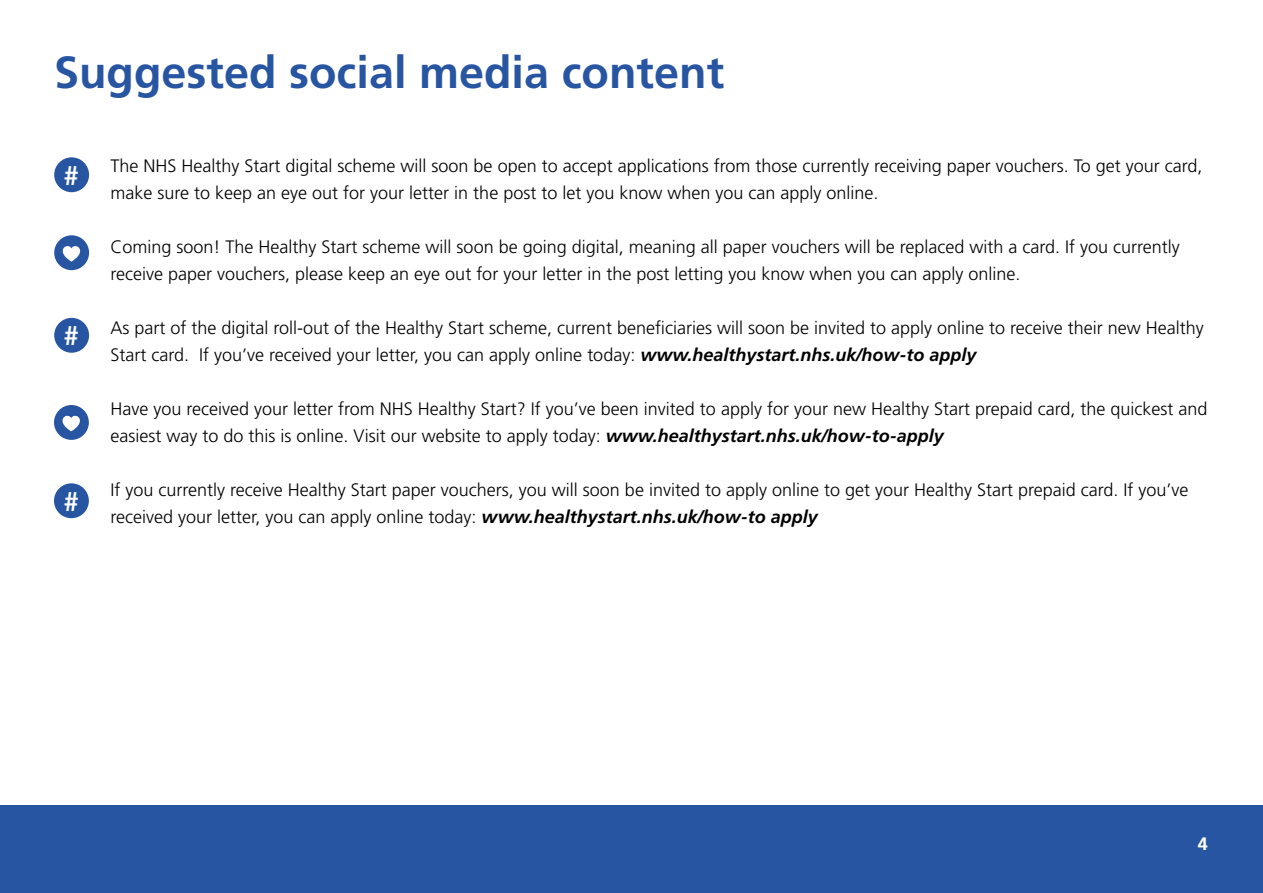
<style>
.page{position:relative;width:1263px;height:893px;background:#fff}
.page>*{position:absolute;margin:0;border:0;box-sizing:border-box;transform-origin:0 0}
.t1{font:700 45px "Frutiger LT Std";color:#2855a2}
.t2{font:700 27px "Frutiger LT Std";color:#fff}
.t3{font:300 18px/27px "Frutiger LT Std";color:#000}
.t4{font:700 18px "Frutiger LT Std";color:#fff}
.s1{font-weight:700;font-style:italic}
</style>
<div class="page">
<div style="left:0;top:806px;width:1263px;height:87px;background:#2855a2"></div>
<div style="left:54px;top:157px;width:35px;height:35px;background:#2855a2;border-radius:50%"></div>
<div style="left:54px;top:235px;width:35px;height:35px;background:#2855a2;border-radius:50%"></div>
<svg style="left:62px;top:246px;width:19px;height:16px"></svg>
<div style="left:54px;top:318px;width:35px;height:35px;background:#2855a2;border-radius:50%"></div>
<div style="left:54px;top:405px;width:35px;height:35px;background:#2855a2;border-radius:50%"></div>
<svg style="left:62px;top:415px;width:18px;height:16px"></svg>
<div style="left:54px;top:483px;width:35px;height:35px;background:#2855a2;border-radius:50%"></div>
<h1 class="t1" style="left:54px;top:46px;width:672px">Suggested social media content</h1>
<h2 class="t2" style="left:64px;top:160px;width:17px">#</h2>
<h2 class="t2" style="left:64px;top:320px;width:17px">#</h2>
<h2 class="t2" style="left:64px;top:486px;width:17px">#</h2>
<p class="t3" style="left:111px;top:153px;width:1093px">The NHS Healthy Start digital scheme will soon be open to accept applications from those currently receiving paper vouchers. To get your card, make sure to keep an eye out for your letter in the post to let you know when you can apply online.</p>
<p class="t3" style="left:111px;top:234px;width:1071px">Coming soon! The Healthy Start scheme will soon be going digital, meaning all paper vouchers will be replaced with a card. If you currently receive paper vouchers, please keep an eye out for your letter in the post letting you know when you can apply online.</p>
<p class="t3" style="left:111px;top:315px;width:1095px">As part of the digital roll-out of the Healthy Start scheme, current beneficiaries will soon be invited to apply online to receive their new Healthy<br>Start card. If you’ve received your letter, you can apply online today: <span class="s1">www.healthystart.nhs.uk/how-to apply</span></p>
<p class="t3" style="left:111px;top:396px;width:1098px">Have you received your letter from NHS Healthy Start? If you’ve been invited to apply for your new Healthy Start prepaid card, the quickest and easiest way to do this is online. Visit our website to apply today: <span class="s1">www.healthystart.nhs.uk/how-to-apply</span></p>
<p class="t3" style="left:111px;top:477px;width:1079px">If you currently receive Healthy Start paper vouchers, you will soon be invited to apply online to get your Healthy Start prepaid card. If you’ve received your letter, you can apply online today: <span class="s1">www.healthystart.nhs.uk/how-to apply</span></p>
<p class="t4" style="left:1198px;top:833px;width:12px">4</p>
</div>
